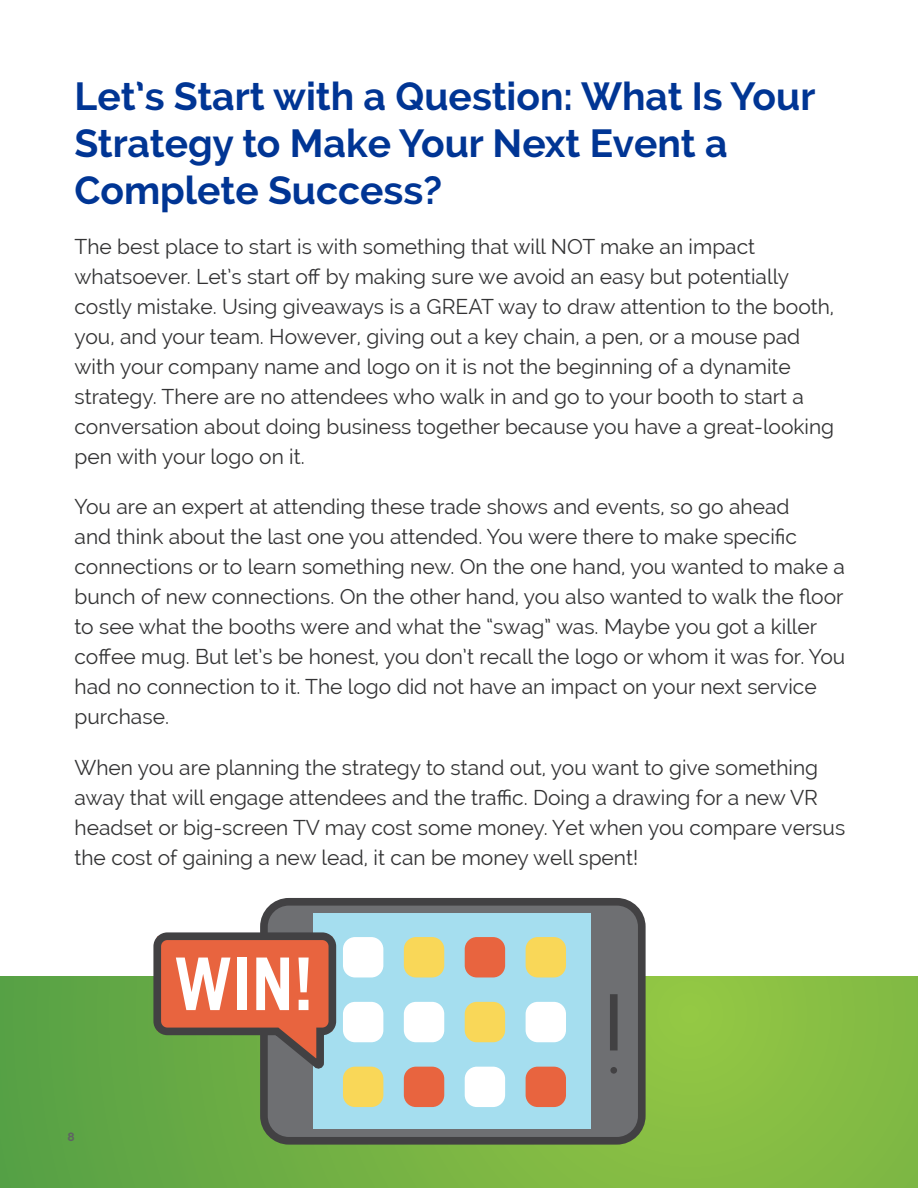
<style>
.page{position:relative;width:918px;height:1188px;background:#fff}
.page>*{position:absolute;margin:0;border:0;box-sizing:border-box;transform-origin:0 0}
.t1{font:700 39px/46.8px "Raleway";color:#003594}
.t2{font:21px/30px "Raleway";color:#333334}
.t3{font:700 12px "Raleway";color:#606264}
</style>
<div class="page">
<svg style="left:0;top:976px;width:918px;height:212px;background:#77b444"></svg>
<div style="left:264px;top:902px;width:378px;height:239px;background:#6e6f72;border-radius:22px"></div>
<div style="left:260px;top:898px;width:386px;height:247px;border:8px solid #424143;border-radius:25px"></div>
<div style="left:610px;top:994px;width:8px;height:56px;background:#424143"></div>
<div style="left:313px;top:913px;width:278px;height:215px;background:#a5deef"></div>
<div style="left:526px;top:937px;width:40px;height:40px;background:#f9d758;border-radius:12px"></div>
<div style="left:526px;top:1002px;width:40px;height:40px;background:#fff;border-radius:12px"></div>
<div style="left:526px;top:1067px;width:40px;height:40px;background:#e8643f;border-radius:12px"></div>
<div style="left:465px;top:937px;width:40px;height:40px;background:#e8643f;border-radius:12px"></div>
<div style="left:465px;top:1002px;width:40px;height:40px;background:#f9d758;border-radius:12px"></div>
<div style="left:465px;top:1067px;width:40px;height:40px;background:#fff;border-radius:12px"></div>
<div style="left:404px;top:937px;width:40px;height:40px;background:#f9d758;border-radius:12px"></div>
<div style="left:404px;top:1002px;width:40px;height:40px;background:#fff;border-radius:12px"></div>
<div style="left:404px;top:1067px;width:40px;height:40px;background:#e8643f;border-radius:12px"></div>
<div style="left:343px;top:937px;width:40px;height:40px;background:#fff;border-radius:12px"></div>
<div style="left:343px;top:1002px;width:40px;height:40px;background:#fff;border-radius:12px"></div>
<div style="left:343px;top:1067px;width:40px;height:40px;background:#f9d758;border-radius:12px"></div>
<div style="left:610px;top:1067px;width:7px;height:7px;background:#424143;border-radius:50%"></div>
<svg style="left:150px;top:929px;width:187px;height:142px"></svg>
<h1 class="t1" style="left:75px;top:73px;width:742px">Let’s Start with a Question: What Is Your<br>Strategy to Make Your Next Event a<br>Complete Success?</h1>
<p class="t2" style="left:75px;top:232px;width:761px">The best place to start is with something that will NOT make an impact whatsoever. Let’s start off by making sure we avoid an easy but potentially costly mistake. Using giveaways is a GREAT way to draw attention to the booth, you, and your team. However, giving out a key chain, a pen, or a mouse pad with your company name and logo on it is not the beginning of a dynamite strategy. There are no attendees who walk in and go to your booth to start a conversation about doing business together because you have a great-looking pen with your logo on it.</p>
<p class="t2" style="left:75px;top:492px;width:772px">You are an expert at attending these trade shows and events, so go ahead<br>and think about the last one you attended. You were there to make specific connections or to learn something new. On the one hand, you wanted to make a bunch of new connections. On the other hand, you also wanted to walk the floor to see what the booths were and what the “swag” was. Maybe you got a killer coffee mug. But let’s be honest, you don’t recall the logo or whom it was for. You had no connection to it. The logo did not have an impact on your next service purchase.</p>
<p class="t2" style="left:75px;top:752px;width:772px">When you are planning the strategy to stand out, you want to give something away that will engage attendees and the traffic. Doing a drawing for a new VR headset or big-screen TV may cost some money. Yet when you compare versus the cost of gaining a new lead, it can be money well spent!</p>
<p class="t3" style="left:68px;top:1130px;width:9px">8</p>
</div>
